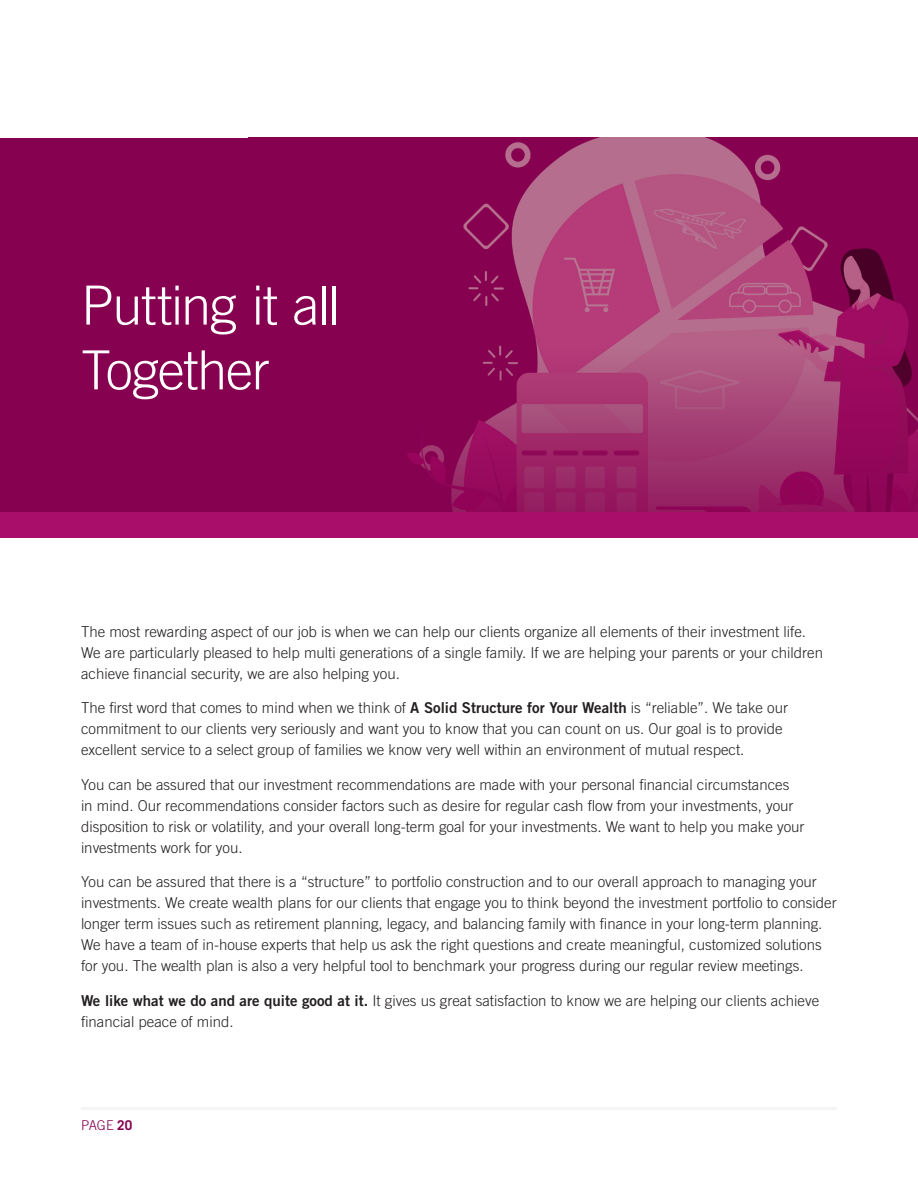
<style>
.page{position:relative;width:918px;height:1188px;background:#fff}
.page>*{position:absolute;margin:0;border:0;box-sizing:border-box;transform-origin:0 0}
.Title_slate{font:300 54px/64.8px "Trade Gothic LT Std";letter-spacing:-.025em;color:#fff}
.Body_Paragraph{font:300 15px/21px "Trade Gothic LT Std";color:#231f20}
.t1{font:300 13.5px "Trade Gothic LT Std";color:#870151}
.s1{font-family:"Trade Gothic LT Std Bd 2";font-weight:400}
.s2{font-weight:700}
</style>
<div class="page">
<hr style="left:81px;top:1107px;width:756px;height:3px;background:#f5f5f5">
<div style="left:0;top:138px;width:918px;height:399px;background:#870151"></div>
<img style="left:463px;top:138px;width:442px;height:172px">
<svg style="left:407px;top:310px;width:511px;height:202px"></svg>
<div style="left:0;top:512px;width:918px;height:25px;background:#aa0e6b"></div>
<p class="Title_slate" style="left:81px;top:272px;width:260px">Putting it all<br>Together</p>
<p class="Body_Paragraph" style="left:81px;top:621px;width:744px">The most rewarding aspect of our job is when we can help our clients organize all elements of their investment life.<br>We are particularly pleased to help multi generations of a single family. If we are helping your parents or your children achieve financial security, we are also helping you.</p>
<p class="Body_Paragraph" style="left:81px;top:697px;width:709px">The first word that comes to mind when we think of <span class="s1">A Solid Structure for Your Wealth</span> is “reliable”. We take our commitment to our clients very seriously and want you to know that you can count on us. Our goal is to provide excellent service to a select group of families we know very well within an environment of mutual respect.</p>
<p class="Body_Paragraph" style="left:81px;top:774px;width:725px">You can be assured that our investment recommendations are made with your personal financial circumstances in mind. Our recommendations consider factors such as desire for regular cash flow from your investments, your disposition to risk or volatility, and your overall long-term goal for your investments. We want to help you make your investments work for you.</p>
<p class="Body_Paragraph" style="left:81px;top:871px;width:757px">You can be assured that there is a “structure” to portfolio construction and to our overall approach to managing your investments. We create wealth plans for our clients that engage you to think beyond the investment portfolio to consider longer term issues such as retirement planning, legacy, and balancing family with finance in your long-term planning.<br>We have a team of in-house experts that help us ask the right questions and create meaningful, customized solutions for you. The wealth plan is also a very helpful tool to benchmark your progress during our regular review meetings.</p>
<p class="Body_Paragraph" style="left:81px;top:990px;width:740px"><span class="s1">We like what we do and are quite good at it.</span> It gives us great satisfaction to know we are helping our clients achieve financial peace of mind.</p>
<p class="t1" style="left:81px;top:1117px;width:53px">PAGE <span class="s2">20</span></p>
</div>
